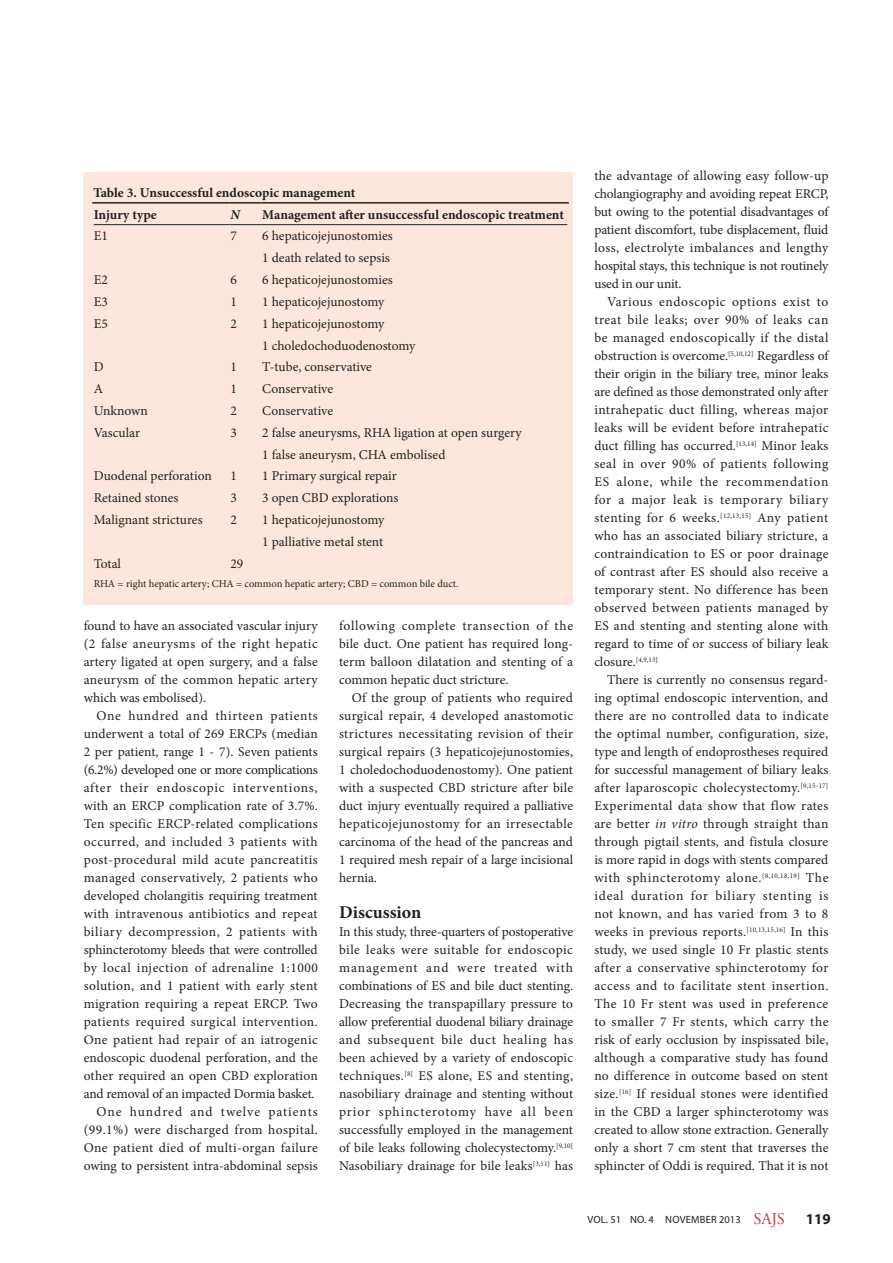
<style>
.page{position:relative;width:893px;height:1263px;background:#fff}
.page>*{position:absolute;margin:0;border:0;box-sizing:border-box;transform-origin:0 0}
.B_HEAD{font:700 18px "Minion Pro";color:#231f20}
.t1{font:700 15px "Myriad Pro";color:#231f20}
.BODY_TEXT{font:13.5px/18px "Minion Pro";color:#231f20;text-align:justify}
.BODY_TEXT_NO_INDENT{font:13.5px/18px "Minion Pro";letter-spacing:-.005em;color:#231f20;text-align:justify}
.TABLE_COPY{font:13.5px "Minion Pro";color:#231f20}
.TABLE_FIELD_NAME{font:700 13.5px "Minion Pro";color:#231f20}
.TABLE_HEADING{font:700 13.5px "Minion Pro";color:#231f20}
.TABLE_FIELD_NAME-2{font:italic 700 13.5px "Minion Pro";color:#231f20}
.TABLE_FOOTNOTE{font:10.5px "Minion Pro";color:#231f20}
.t2{font:10.5px "Myriad Pro";letter-spacing:.02em;color:#231f20}
.s1{font-style:italic}
.s2{font-family:"Adobe Garamond Pro";font-size:16.5px;color:#cb3e33}
</style>
<div class="page">
<div style="left:84px;top:172px;width:489px;height:432px;background:#fde7dc"></div>
<hr style="left:92px;top:202px;width:138px;height:2px;background:#231f20">
<hr style="left:230px;top:202px;width:31px;height:2px;background:#231f20">
<hr style="left:261px;top:202px;width:308px;height:2px;background:#231f20">
<hr style="left:94px;top:224px;width:136px;height:1px;background:#231f20">
<hr style="left:230px;top:224px;width:31px;height:1px;background:#231f20">
<hr style="left:261px;top:224px;width:306px;height:1px;background:#231f20">
<p class="TABLE_HEADING" style="left:93px;top:183px;width:264px">Table 3. Unsuccessful endoscopic management</p>
<p class="TABLE_FIELD_NAME" style="left:94px;top:205px;width:65px">Injury type</p>
<p class="TABLE_FIELD_NAME-2" style="left:230px;top:205px;width:11px">N</p>
<p class="TABLE_FIELD_NAME" style="left:262px;top:205px;width:303px">Management after unsuccessful endoscopic treatment</p>
<p class="TABLE_COPY" style="left:94px;top:227px;width:16px">E1</p>
<p class="TABLE_COPY" style="left:230px;top:227px;width:8px">7</p>
<p class="TABLE_COPY" style="left:262px;top:227px;width:132px">6 hepaticojejunostomies</p>
<p class="TABLE_COPY" style="left:262px;top:249px;width:129px">1 death related to sepsis</p>
<p class="TABLE_COPY" style="left:94px;top:271px;width:16px">E2</p>
<p class="TABLE_COPY" style="left:230px;top:271px;width:8px">6</p>
<p class="TABLE_COPY" style="left:262px;top:271px;width:132px">6 hepaticojejunostomies</p>
<p class="TABLE_COPY" style="left:94px;top:293px;width:16px">E3</p>
<p class="TABLE_COPY" style="left:230px;top:293px;width:8px">1</p>
<p class="TABLE_COPY" style="left:262px;top:293px;width:124px">1 hepaticojejunostomy</p>
<p class="TABLE_COPY" style="left:94px;top:314px;width:16px">E5</p>
<p class="TABLE_COPY" style="left:230px;top:314px;width:8px">2</p>
<p class="TABLE_COPY" style="left:262px;top:314px;width:124px">1 hepaticojejunostomy</p>
<p class="TABLE_COPY" style="left:262px;top:336px;width:155px">1 choledochoduodenostomy</p>
<p class="TABLE_COPY" style="left:94px;top:358px;width:11px">D</p>
<p class="TABLE_COPY" style="left:230px;top:358px;width:8px">1</p>
<p class="TABLE_COPY" style="left:262px;top:358px;width:111px">T-tube, conservative</p>
<p class="TABLE_COPY" style="left:94px;top:380px;width:11px">A</p>
<p class="TABLE_COPY" style="left:230px;top:380px;width:8px">1</p>
<p class="TABLE_COPY" style="left:262px;top:380px;width:72px">Conservative</p>
<p class="TABLE_COPY" style="left:94px;top:402px;width:56px">Unknown</p>
<p class="TABLE_COPY" style="left:230px;top:402px;width:8px">2</p>
<p class="TABLE_COPY" style="left:262px;top:402px;width:72px">Conservative</p>
<p class="TABLE_COPY" style="left:94px;top:423px;width:48px">Vascular</p>
<p class="TABLE_COPY" style="left:230px;top:423px;width:8px">3</p>
<p class="TABLE_COPY" style="left:262px;top:423px;width:261px">2 false aneurysms, RHA ligation at open surgery</p>
<p class="TABLE_COPY" style="left:262px;top:445px;width:185px">1 false aneurysm, CHA embolised</p>
<p class="TABLE_COPY" style="left:94px;top:467px;width:120px">Duodenal perforation</p>
<p class="TABLE_COPY" style="left:230px;top:467px;width:8px">1</p>
<p class="TABLE_COPY" style="left:262px;top:467px;width:136px">1 Primary surgical repair</p>
<p class="TABLE_COPY" style="left:94px;top:489px;width:86px">Retained stones</p>
<p class="TABLE_COPY" style="left:230px;top:489px;width:8px">3</p>
<p class="TABLE_COPY" style="left:262px;top:489px;width:138px">3 open CBD explorations</p>
<p class="TABLE_COPY" style="left:94px;top:511px;width:110px">Malignant strictures</p>
<p class="TABLE_COPY" style="left:230px;top:511px;width:8px">2</p>
<p class="TABLE_COPY" style="left:262px;top:511px;width:124px">1 hepaticojejunostomy</p>
<p class="TABLE_COPY" style="left:262px;top:532px;width:122px">1 palliative metal stent</p>
<p class="TABLE_COPY" style="left:94px;top:554px;width:29px">Total</p>
<p class="TABLE_COPY" style="left:230px;top:554px;width:14px">29</p>
<p class="TABLE_FOOTNOTE" style="left:94px;top:577px;width:366px">RHA = right hepatic artery; CHA = common hepatic artery; CBD = common bile duct.</p>
<p class="BODY_TEXT" style="left:84px;top:617px;width:236px">found to have an associated vascular injury (2 false aneurysms of the right hepatic artery ligated at open surgery, and a false aneurysm of the common hepatic artery which was embolised).</p>
<p class="BODY_TEXT" style="left:84px;top:707px;width:236px;text-indent:13px">One hundred and thirteen patients underwent a total of 269 ERCPs (median 2 per patient, range 1 - 7). Seven patients (6.2%) developed one or more complications after their endoscopic interventions, with an ERCP complication rate of 3.7%.<br>Ten specific ERCP-related complications occurred, and included 3 patients with post-procedural mild acute pancreatitis managed conservatively, 2 patients who developed cholangitis requiring treatment with intravenous antibiotics and repeat biliary decompression, 2 patients with sphincterotomy bleeds that were controlled by local injection of adrenaline 1:1000 solution, and 1 patient with early stent migration requiring a repeat ERCP. Two patients required surgical intervention.<br>One patient had repair of an iatrogenic endoscopic duodenal perforation, and the other required an open CBD exploration and removal of an impacted Dormia basket.</p>
<p class="BODY_TEXT" style="left:84px;top:1103px;width:236px;text-indent:13px">One hundred and twelve patients (99.1%) were discharged from hospital.<br>One patient died of multi-organ failure owing to persistent intra-abdominal sepsis</p>
<p class="BODY_TEXT" style="left:339px;top:617px;width:236px">following complete transection of the bile duct. One patient has required long&shy;term balloon dilatation and stenting of a common hepatic duct stricture.</p>
<p class="BODY_TEXT" style="left:339px;top:689px;width:236px;text-indent:13px">Of the group of patients who required surgical repair, 4 developed anastomotic strictures necessitating revision of their surgical repairs (3 hepaticojejunostomies, 1 choledochoduodenostomy). One patient with a suspected CBD stricture after bile duct injury eventually required a palliative hepaticojejunostomy for an irresectable carcinoma of the head of the pancreas and 1 required mesh repair of a large incisional hernia.</p>
<h2 class="B_HEAD" style="left:339px;top:900px;width:84px">Discussion</h2>
<p class="BODY_TEXT_NO_INDENT" style="left:339px;top:923px;width:236px">In this study, three-quarters of postoperative bile leaks were suitable for endoscopic management and were treated with combinations of ES and bile duct stenting.<br>Decreasing the transpapillary pressure to allow preferential duodenal biliary drainage and subsequent bile duct healing has been achieved by a variety of endoscopic techniques.<sup>[8]</sup> ES alone, ES and stenting, nasobiliary drainage and stenting without prior sphincterotomy have all been successfully employed in the management of bile leaks following cholecystectomy.<sup>[9,10] </sup>Nasobiliary drainage for bile leaks<sup>[3,11]</sup> has</p>
<p class="BODY_TEXT_NO_INDENT" style="left:594px;top:167px;width:236px">the advantage of allowing easy follow-up cholangiography and avoiding repeat ERCP, but owing to the potential disadvantages of patient discomfort, tube displacement, fluid loss, electrolyte imbalances and lengthy hospital stays, this technique is not routinely used in our unit.</p>
<p class="BODY_TEXT" style="left:594px;top:293px;width:236px;text-indent:13px">Various endoscopic options exist to treat bile leaks; over 90% of leaks can be managed endoscopically if the distal obstruction is overcome.<sup>[5,10,12]</sup> Regardless of their origin in the biliary tree, minor leaks are defined as those demonstrated only after intrahepatic duct filling, whereas major leaks will be evident before intrahepatic duct filling has occurred.<sup>[13,14]</sup> Minor leaks seal in over 90% of patients following ES alone, while the recommendation for a major leak is temporary biliary stenting for 6 weeks.<sup>[12,13,15]</sup> Any patient who has an associated biliary stricture, a contraindication to ES or poor drainage of contrast after ES should also receive a temporary stent. No difference has been observed between patients managed by ES and stenting and stenting alone with regard to time of or success of biliary leak closure.<sup>[4,9,13]</sup></p>
<p class="BODY_TEXT" style="left:594px;top:671px;width:236px;text-indent:13px">There is currently no consensus regard&shy;ing optimal endoscopic intervention, and there are no controlled data to indicate the optimal number, configuration, size, type and length of endoprostheses required for successful management of biliary leaks after laparoscopic cholecystectomy.<sup>[9,15-17] </sup>Experimental data show that flow rates are better <span class="s1">in vitro</span> through straight than through pigtail stents, and fistula closure is more rapid in dogs with stents compared with sphincterotomy alone.<sup>[8,10,18,19]</sup> The ideal duration for biliary stenting is not known, and has varied from 3 to 8 weeks in previous reports.<sup>[10,13,15,16]</sup> In this study, we used single 10 Fr plastic stents after a conservative sphincterotomy for access and to facilitate stent insertion.<br>The 10 Fr stent was used in preference to smaller 7 Fr stents, which carry the risk of early occlusion by inspissated bile, although a comparative study has found no difference in outcome based on stent size.<sup>[16]</sup> If residual stones were identified in the CBD a larger sphincterotomy was created to allow stone extraction. Generally only a short 7 cm stent that traverses the sphincter of Oddi is required. That it is not</p>
<p class="t2" style="left:587px;top:1213px;width:199px">VOL. 51 NO. 4 NOVEMBER 2013 <span class="s2">SAJS</span></p>
<p class="t1" style="left:806px;top:1211px;width:26px">119</p>
</div>
